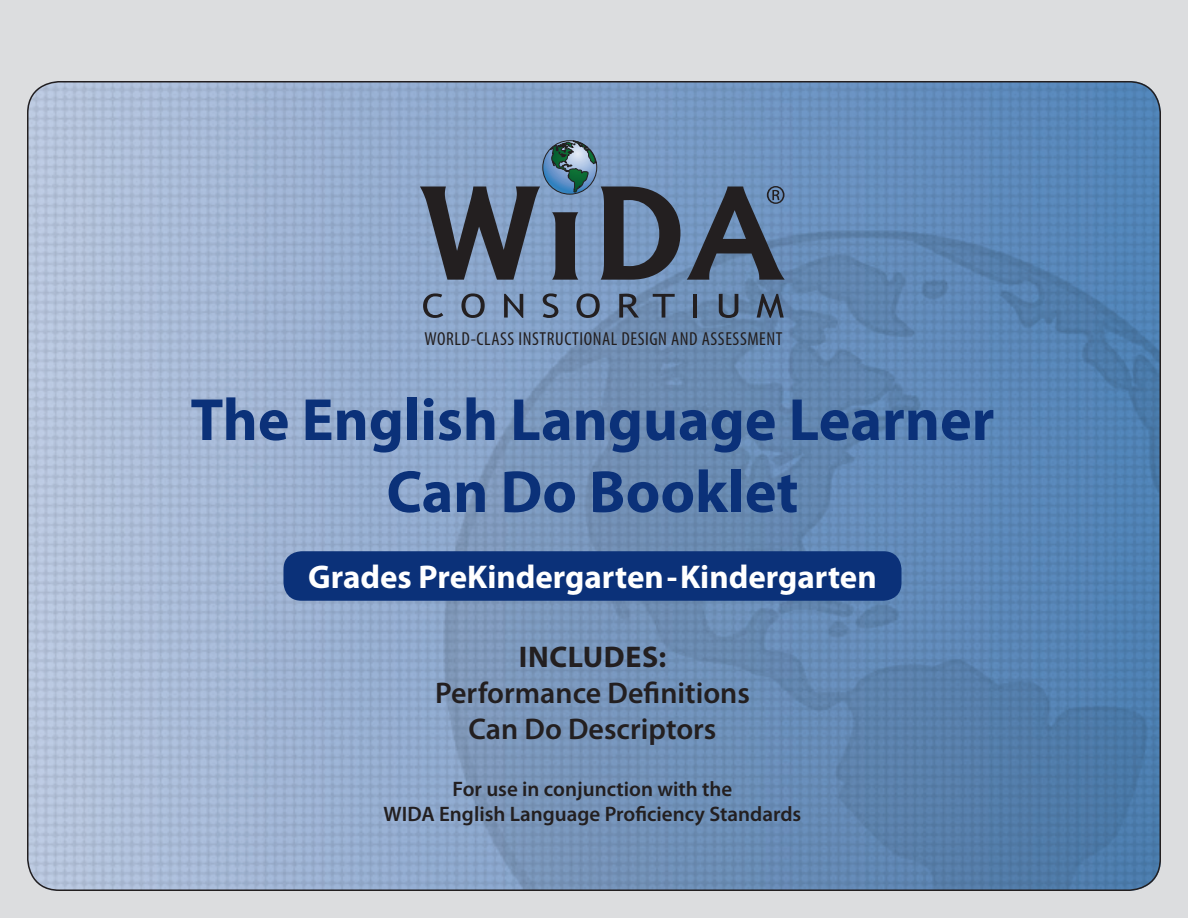
<style>
.page{position:relative;width:1188px;height:918px;background:#dcdddf}
.page>*{position:absolute;margin:0;border:0;box-sizing:border-box;transform-origin:0 0}
.t1{font:700 60px "Myriad Pro";color:#0b3179}
.t2{font:700 33px "Myriad Pro";color:#fff}
.t3{font:600 30px "Myriad Pro";color:#231f20}
.t4{font:700 30px "Myriad Pro";letter-spacing:.02em;color:#231f20}
.t5{font:600 21px "Myriad Pro";color:#231f20}
.t6{font:condensed 18.9px "Myriad Pro";letter-spacing:.03em;color:#231f20}
</style>
<div class="page">
<img style="left:27px;top:81px;width:1134px;height:810px">
<svg style="left:542px;top:141px;width:55px;height:53px"></svg>
<svg style="left:420px;top:187px;width:120px;height:93px;background:#566275"></svg>
<svg style="left:550px;top:141px;width:130px;height:139px;background:#5b7089"></svg>
<svg style="left:423px;top:293px;width:20px;height:25px"></svg>
<svg style="left:461px;top:293px;width:24px;height:25px"></svg>
<svg style="left:504px;top:294px;width:19px;height:24px"></svg>
<svg style="left:543px;top:293px;width:15px;height:25px"></svg>
<svg style="left:576px;top:293px;width:24px;height:25px"></svg>
<svg style="left:619px;top:294px;width:20px;height:24px"></svg>
<svg style="left:653px;top:294px;width:22px;height:24px"></svg>
<hr style="left:694px;top:294px;width:3px;height:24px;background:#231f20">
<svg style="left:719px;top:294px;width:19px;height:24px"></svg>
<svg style="left:757px;top:294px;width:27px;height:24px"></svg>
<svg style="left:687px;top:186px;width:98px;height:94px;background:#50647e"></svg>
<div style="left:284px;top:551px;width:618px;height:50px;background:#0b3179;border-radius:18px"></div>
<p class="t6" style="left:424px;top:327px;width:360px">WORLD-CLASS INSTRUCTIONAL DESIGN AND ASSESSMENT</p>
<p class="t1" style="left:191px;top:381px;width:805px">The English Language Learner</p>
<p class="t1" style="left:387px;top:453px;width:413px">Can Do Booklet</p>
<p class="t2" style="left:308px;top:555px;width:570px">Grades PreKindergarten-Kindergarten</p>
<p class="t4" style="left:519px;top:637px;width:149px">INCLUDES:</p>
<p class="t3" style="left:435px;top:674px;width:316px">Performance Definitions</p>
<p class="t3" style="left:469px;top:710px;width:249px">Can Do Descriptors</p>
<p class="t5" style="left:453px;top:775px;width:281px">For use in conjunction with the</p>
<p class="t5" style="left:384px;top:800px;width:419px">WIDA English Language Proficiency Standards</p>
</div>
